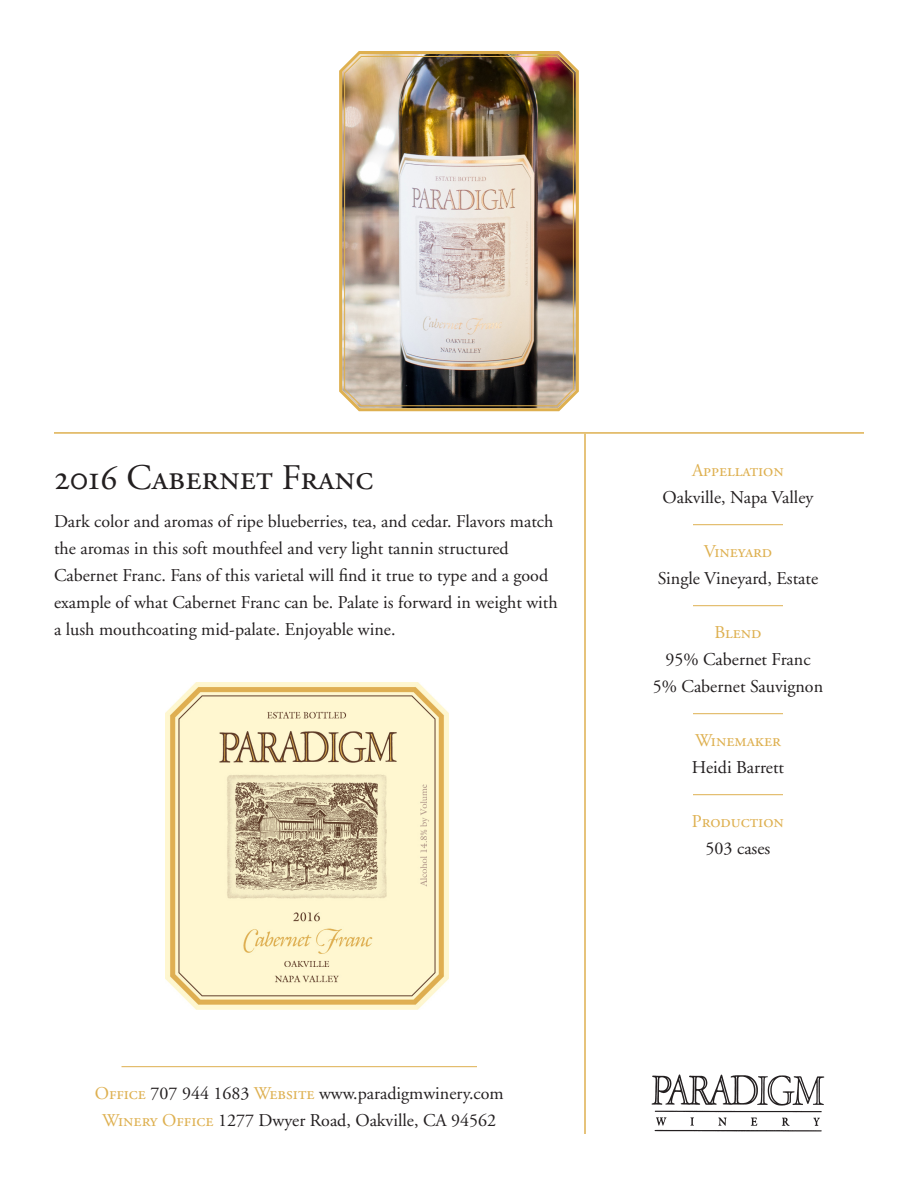
<style>
.page{position:relative;width:918px;height:1188px;background:#fff}
.page>*{position:absolute;margin:0;border:0;box-sizing:border-box;transform-origin:0 0}
.t1{font:36px "Adobe Garamond Regular SC";color:#231f20}
.t2{font:18px/27px "Adobe Garamond";color:#231f20;text-align:center}
.t3{font:18px "Adobe Garamond Regular SC";color:#deb050}
.s1{font-family:"Adobe Garamond Regular SC";color:#deb050}
</style>
<div class="page">
<img style="left:651px;top:1074px;width:174px;height:58px">
<hr style="left:122px;top:1066px;width:355px;height:1px;background:#deb050">
<img style="left:339px;top:51px;width:240px;height:361px">
<div style="left:344px;top:56px;width:230px;height:350px;border:1px solid #deb050;border-radius:17px"></div>
<hr style="left:693px;top:524px;width:90px;height:1px;background:#deb050">
<hr style="left:693px;top:605px;width:90px;height:1px;background:#deb050">
<hr style="left:693px;top:713px;width:90px;height:1px;background:#deb050">
<hr style="left:693px;top:794px;width:90px;height:1px;background:#deb050">
<hr style="left:584px;top:434px;width:2px;height:700px;background:#deb050">
<hr style="left:54px;top:432px;width:810px;height:2px;background:#deb050">
<img style="left:165px;top:683px;width:283px;height:326px">
<h1 class="t1" style="left:54px;top:458px;width:321px">2016 Cabernet Franc</h1>
<p class="t3" style="left:692px;top:460px;width:93px">Appellation</p>
<p class="t2" style="left:663px;top:484px;width:152px">Oakville, Napa Valley</p>
<p class="t3" style="left:704px;top:541px;width:70px">Vineyard</p>
<p class="t2" style="left:658px;top:565px;width:162px">Single Vineyard, Estate</p>
<p class="t3" style="left:714px;top:622px;width:49px">Blend</p>
<p class="t2" style="left:653px;top:646px;width:172px">95% Cabernet Franc<br>5% Cabernet Sauvignon</p>
<p class="t3" style="left:695px;top:730px;width:87px">Winemaker</p>
<p class="t2" style="left:692px;top:754px;width:94px">Heidi Barrett</p>
<p class="t2" style="left:54px;top:509px;width:505px;text-align:left">Dark color and aromas of ripe blueberries, tea, and cedar. Flavors match the aromas in this soft mouthfeel and very light tannin structured Cabernet Franc. Fans of this varietal will find it true to type and a good example of what Cabernet Franc can be. Palate is forward in weight with a lush mouthcoating mid-palate. Enjoyable wine.</p>
<p class="t2" style="left:95px;top:1080px;width:411px"><span class="s1">Office</span> 707 944 1683 <span class="s1">Website</span> www.paradigmwinery.com<br><span class="s1">Winery Office</span> 1277 Dwyer Road, Oakville, CA 94562</p>
<p class="t3" style="left:692px;top:811px;width:94px">Production</p>
<p class="t2" style="left:706px;top:835px;width:66px">503 cases</p>
</div>
